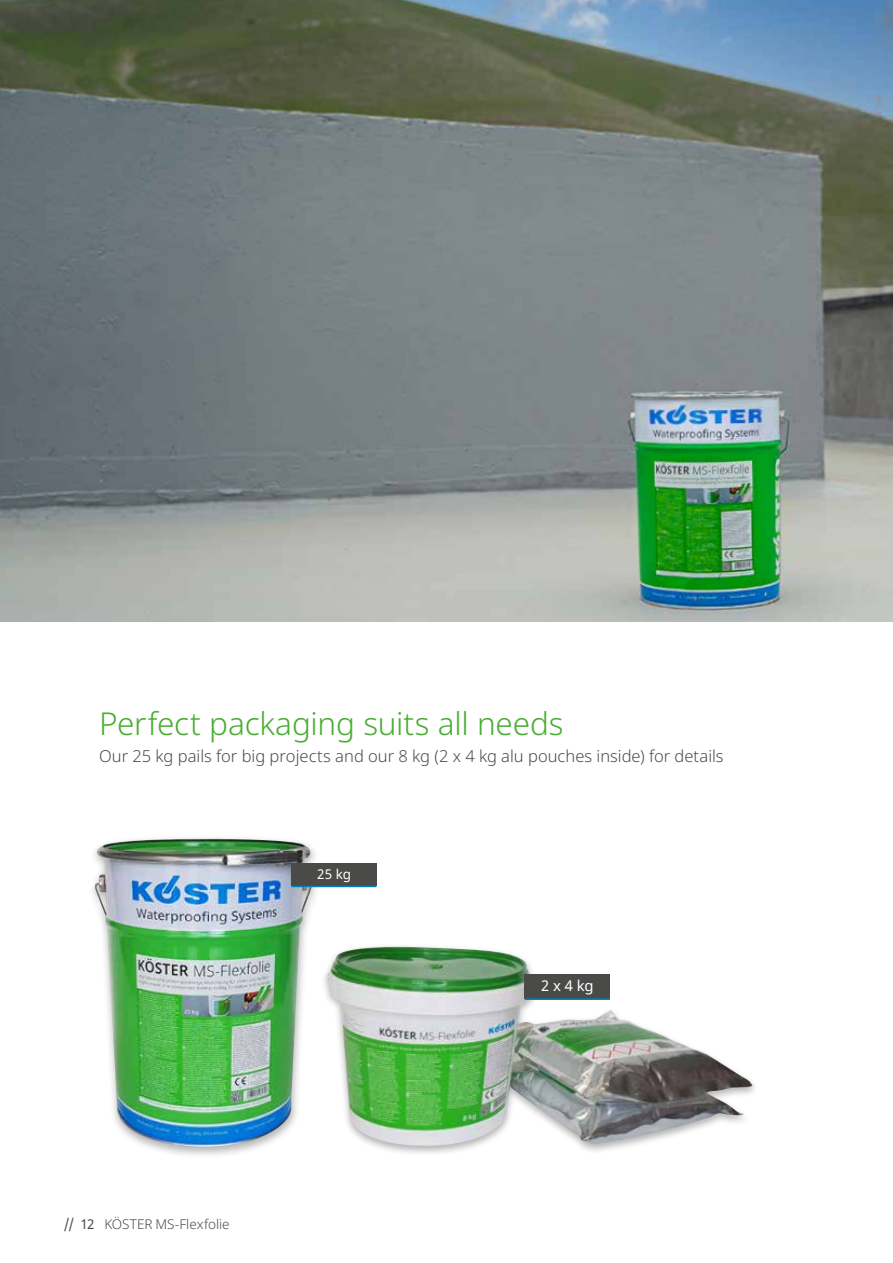
<style>
.page{position:relative;width:893px;height:1263px;background:#fff}
.page>*{position:absolute;margin:0;border:0;box-sizing:border-box;transform-origin:0 0}
.t1{font:300 31.5px "Noto Sans";letter-spacing:-.005em;color:#49ad33}
.t2{font:300 16.5px "Noto Sans";color:#4a4a49}
.t3{font:14.85px "Noto Sans";color:#fff}
.t4{font:300 13.5px "Noto Sans";letter-spacing:-.005em;color:#4a4a49}
.t5{font:13.5px "Noto Sans";color:#fff}
.s1{font-weight:400}
</style>
<div class="page">
<div style="left:88px;top:835px;width:232px;height:324px;background:#000;opacity:.3"></div>
<img style="left:93px;top:839px;width:220px;height:308px">
<div style="left:321px;top:943px;width:439px;height:214px;background:#000;opacity:.3"></div>
<img style="left:327px;top:947px;width:425px;height:201px">
<div style="left:291px;top:863px;width:85px;height:23px;background:#4a4a49"></div>
<hr style="left:291px;top:886px;width:85px;height:1px;background:#0081b6">
<div style="left:525px;top:974px;width:85px;height:25px;background:#4a4a49"></div>
<hr style="left:525px;top:998px;width:85px;height:2px;background:#0081b6">
<img style="left:0;top:0;width:893px;height:621px">
<h1 class="t1" style="left:99px;top:702px;width:466px">Perfect packaging suits all needs</h1>
<p class="t2" style="left:99px;top:744px;width:626px">Our 25 kg pails for big projects and our 8 kg (2 x 4 kg alu pouches inside) for details</p>
<p class="t5" style="left:317px;top:865px;width:35px">25 kg</p>
<p class="t4" style="left:64px;top:1214px;width:167px"><span class="s1">// 12</span> KÖSTER MS-Flexfolie</p>
<p class="t3" style="left:541px;top:975px;width:54px">2 x 4 kg</p>
</div>
